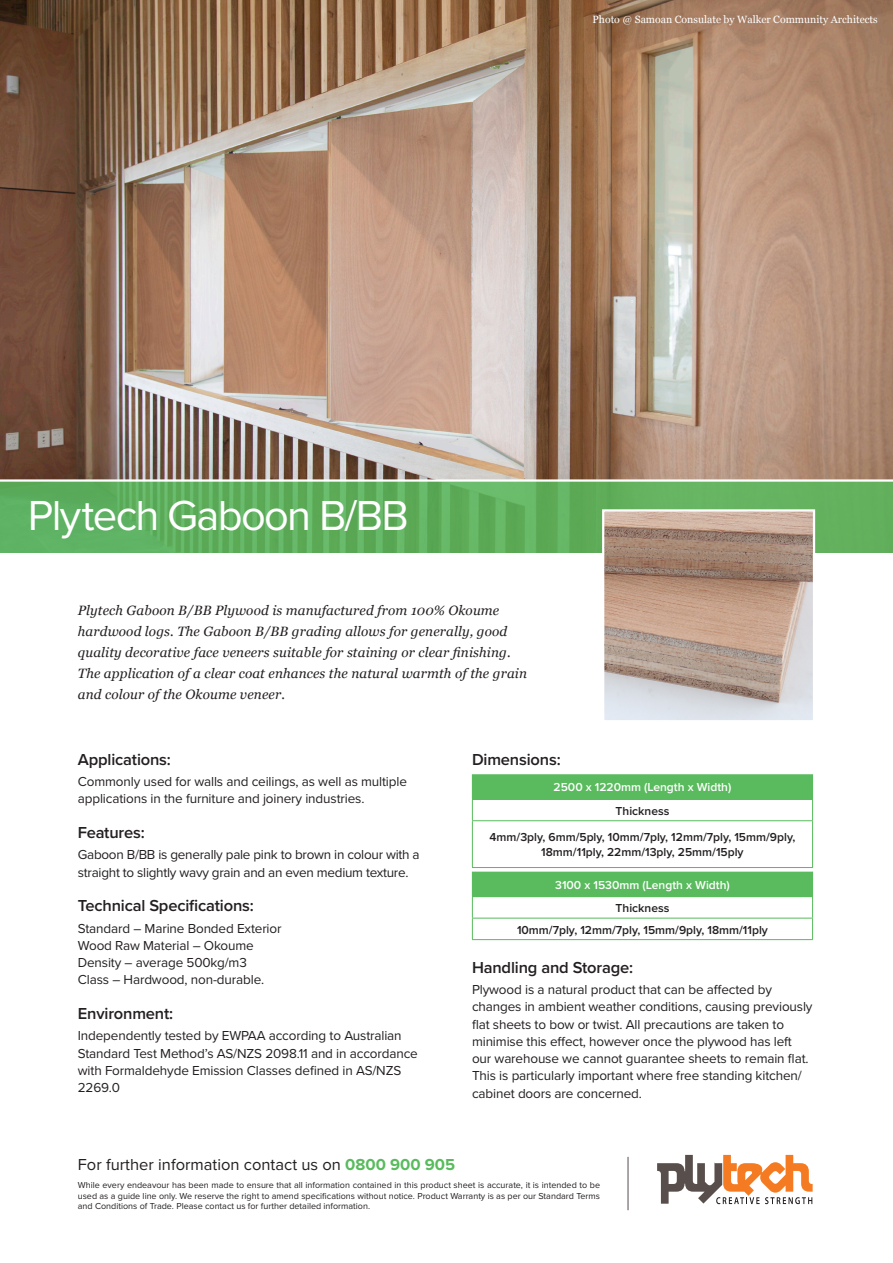
<style>
.page{position:relative;width:893px;height:1263px;background:#fff}
.page>*{position:absolute;margin:0;border:0;box-sizing:border-box;transform-origin:0 0}
.t1{font:43.5px "Proxima Nova";letter-spacing:-.04em;color:#fff}
.t2{font:600 16.5px "Proxima Nova";letter-spacing:-.01em;color:#231f20}
.t3{font:16.5px "Proxima Nova";color:#231f20}
.t4{font:13.5px/17.2px "Proxima Nova";letter-spacing:-.01em;color:#231f20}
.t5{font:italic 13.5px/21px "Georgia";letter-spacing:.01em;color:#231f20}
.t6{font:600 12px/15px "Proxima Nova";color:#231f20;text-align:center}
.t7{font:600 12px "Proxima Nova";color:#fff}
.t8{font:10.5px "Georgia";color:#fff}
.t9{font:9px/10.5px "Proxima Nova";color:#231f20;text-align:justify}
.s1{font-weight:700;color:#59bb5d}
</style>
<div class="page">
<img style="left:0;top:0;width:893px;height:479px">
<svg style="left:0;top:482px;width:893px;height:70px;fill:#5fb05d"></svg>
<img style="left:605px;top:512px;width:207px;height:207px">
<div style="left:602px;top:509px;width:213px;height:213px;border:2px solid #fff"></div>
<div style="left:472px;top:774px;width:341px;height:25px;background:#59bb5d"></div>
<hr style="left:472px;top:799px;width:341px;height:1px;background:#59bb5d">
<svg style="left:472px;top:774px;width:1px;height:46px"></svg>
<svg style="left:812px;top:774px;width:1px;height:46px"></svg>
<hr style="left:472px;top:820px;width:341px;height:1px;background:#59bb5d">
<hr style="left:472px;top:821px;width:1px;height:46px;background:#59bb5d">
<hr style="left:812px;top:821px;width:1px;height:46px;background:#59bb5d">
<hr style="left:472px;top:867px;width:341px;height:1px;background:#59bb5d">
<div style="left:472px;top:871px;width:341px;height:26px;background:#59bb5d"></div>
<hr style="left:472px;top:918px;width:341px;height:1px;background:#59bb5d">
<svg style="left:472px;top:897px;width:1px;height:42px"></svg>
<svg style="left:812px;top:897px;width:1px;height:42px"></svg>
<hr style="left:472px;top:939px;width:341px;height:1px;background:#59bb5d">
<hr style="left:472px;top:871px;width:341px;height:1px;background:#fff">
<svg style="left:657px;top:1155px;width:156px;height:49px"></svg>
<hr style="left:628px;top:1157px;width:1px;height:53px;background:#584f4c">
<p class="t8" style="left:592px;top:12px;width:287px">Photo @ Samoan Consulate by Walker Community Architects</p>
<p class="t1" style="left:28px;top:490px;width:382px">Plytech Gaboon B/BB</p>
<p class="t5" style="left:78px;top:600px;width:451px">Plytech Gaboon B/BB Plywood is manufactured from 100% Okoume hardwood logs. The Gaboon B/BB grading allows for generally, good quality decorative face veneers suitable for staining or clear finishing.<br>The application of a clear coat enhances the natural warmth of the grain and colour of the Okoume veneer.</p>
<p class="t2" style="left:78px;top:750px;width:95px">Applications:</p>
<p class="t4" style="left:78px;top:773px;width:331px">Commonly used for walls and ceilings, as well as multiple applications in the furniture and joinery industries.</p>
<p class="t2" style="left:78px;top:822px;width:69px">Features:</p>
<p class="t4" style="left:78px;top:846px;width:343px">Gaboon B/BB is generally pale pink to brown in colour with a straight to slightly wavy grain and an even medium texture.</p>
<p class="t2" style="left:78px;top:896px;width:178px">Technical Specifications:</p>
<p class="t4" style="left:78px;top:920px;width:205px">Standard – Marine Bonded Exterior</p>
<p class="t4" style="left:78px;top:937px;width:177px">Wood Raw Material – Okoume<br>Density – average 500kg/m3</p>
<p class="t4" style="left:78px;top:971px;width:188px">Class – Hardwood, non-durable.</p>
<p class="t2" style="left:78px;top:1003px;width:97px">Environment:</p>
<p class="t4" style="left:78px;top:1027px;width:342px">Independently tested by EWPAA according to Australian Standard Test Method’s AS/NZS 2098.11 and in accordance with Formaldehyde Emission Classes defined in AS/NZS 2269.0</p>
<p class="t2" style="left:472px;top:750px;width:90px">Dimensions:</p>
<p class="t7" style="left:554px;top:780px;width:179px">2500 x 1220mm (Length x Width)</p>
<p class="t6" style="left:616px;top:803px;width:55px">Thickness</p>
<p class="t6" style="left:490px;top:830px;width:307px">4mm/3ply, 6mm/5ply, 10mm/7ply, 12mm/7ply, 15mm/9ply,<br>18mm/11ply, 22mm/13ply, 25mm/15ply</p>
<p class="t7" style="left:555px;top:877px;width:176px">3100 x 1530mm (Length x Width)</p>
<p class="t6" style="left:616px;top:901px;width:55px">Thickness</p>
<p class="t6" style="left:517px;top:922px;width:252px">10mm/7ply, 12mm/7ply, 15mm/9ply, 18mm/11ply</p>
<p class="t2" style="left:472px;top:957px;width:163px">Handling and Storage:</p>
<p class="t4" style="left:472px;top:981px;width:342px">Plywood is a natural product that can be affected by changes in ambient weather conditions, causing previously flat sheets to bow or twist. All precautions are taken to minimise this effect, however once the plywood has left our warehouse we cannot guarantee sheets to remain flat.<br>This is particularly important where free standing kitchen/ cabinet doors are concerned.</p>
<p class="t3" style="left:78px;top:1154px;width:379px">For further information contact us on <span class="s1">0800 900 905</span></p>
<p class="t9" style="left:78px;top:1180px;width:524px">While every endeavour has been made to ensure that all information contained in this product sheet is accurate, it is intended to be used as a guide line only. We reserve the right to amend specifications without notice. Product Warranty is as per our Standard Terms and Conditions of Trade. Please contact us for further detailed information.</p>
</div>
